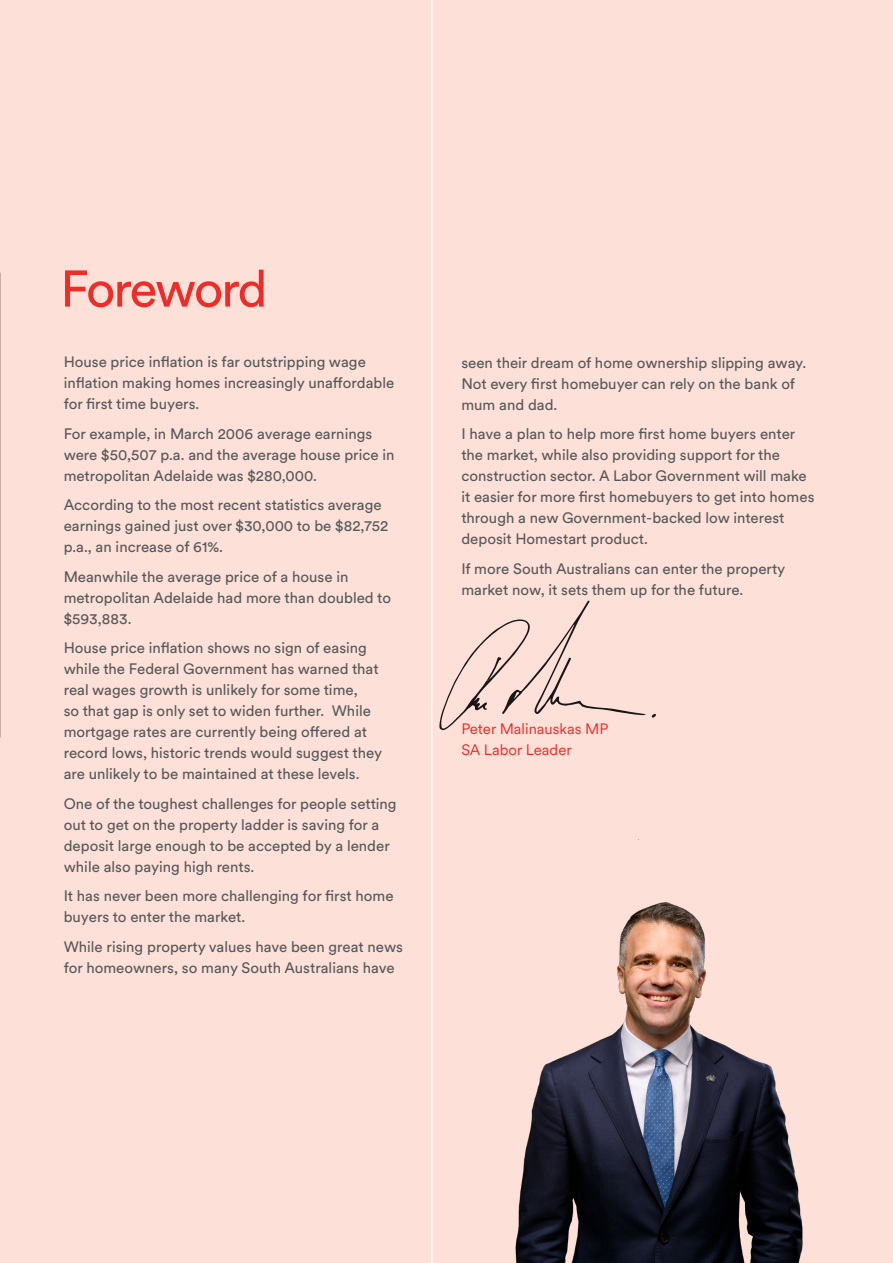
<style>
.page{position:relative;width:893px;height:1263px;background:#fde0d8}
.page>*{position:absolute;margin:0;border:0;box-sizing:border-box;transform-origin:0 0}
.t1{font:51px "Circular XX";letter-spacing:-.05em;color:#ee2d28}
.t2{font:15px/21px "Circular XX";color:#57585a}
.t3{font:15px "Circular XX";color:#ee2d28}
</style>
<div class="page">
<svg style="left:652px;top:714px;width:4px;height:4px"></svg>
<svg style="left:439px;top:600px;width:207px;height:130px"></svg>
<img style="left:515px;top:839px;width:288px;height:424px">
<img style="left:0;top:272px;width:1px;height:466px">
<hr style="left:431px;top:0;width:1px;height:1263px;background:#fff">
<p class="t1" style="left:60px;top:254px;width:209px">Foreword</p>
<p class="t2" style="left:64px;top:351px;width:332px">House price inflation is far outstripping wage inflation making homes increasingly unaffordable for first time buyers.</p>
<p class="t2" style="left:64px;top:422px;width:332px">For example, in March 2006 average earnings were $50,507 p.a. and the average house price in metropolitan Adelaide was $280,000.</p>
<p class="t2" style="left:64px;top:494px;width:326px">According to the most recent statistics average earnings gained just over $30,000 to be $82,752 p.a., an increase of 61%.</p>
<p class="t2" style="left:64px;top:565px;width:329px">Meanwhile the average price of a house in metropolitan Adelaide had more than doubled to $593,883.</p>
<p class="t2" style="left:64px;top:637px;width:320px">House price inflation shows no sign of easing while the Federal Government has warned that real wages growth is unlikely for some time,<br>so that gap is only set to widen further. While mortgage rates are currently being offered at record lows, historic trends would suggest they are unlikely to be maintained at these levels.</p>
<p class="t2" style="left:64px;top:792px;width:334px">One of the toughest challenges for people setting out to get on the property ladder is saving for a deposit large enough to be accepted by a lender while also paying high rents.</p>
<p class="t2" style="left:64px;top:885px;width:331px">It has never been more challenging for first home buyers to enter the market.</p>
<p class="t2" style="left:64px;top:935px;width:341px">While rising property values have been great news for homeowners, so many South Australians have</p>
<p class="t2" style="left:461px;top:351px;width:346px">seen their dream of home ownership slipping away.<br>Not every first homebuyer can rely on the bank of mum and dad.</p>
<p class="t2" style="left:461px;top:423px;width:355px">I have a plan to help more first home buyers enter the market, while also providing support for the construction sector. A Labor Government will make it easier for more first homebuyers to get into homes through a new Government-backed low interest deposit Homestart product.</p>
<p class="t2" style="left:461px;top:557px;width:325px">If more South Australians can enter the property market now, it sets them up for the future.</p>
<p class="t3" style="left:461px;top:719px;width:149px">Peter Malinauskas MP</p>
<p class="t3" style="left:461px;top:740px;width:112px">SA Labor Leader</p>
</div>
